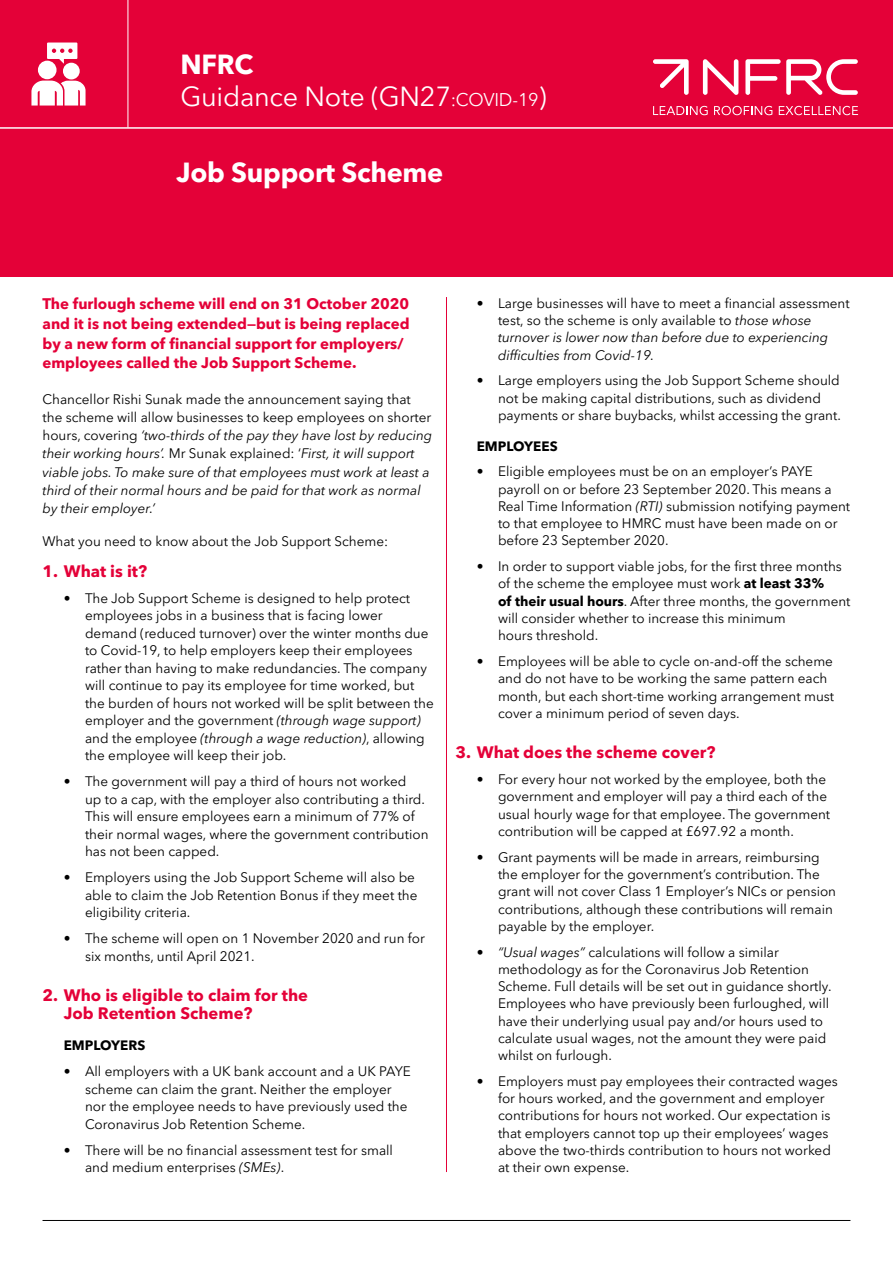
<style>
.page{position:relative;width:893px;height:1263px;background:#fff}
.page>*{position:absolute;margin:0;border:0;box-sizing:border-box;transform-origin:0 0}
.t1{font:27px/31.5px "Avenir Next W1 G";letter-spacing:-.01em;color:#fff}
.t2{font:700 27px "Avenir Next W1 G";letter-spacing:-.01em;color:#fff}
.t3{font:700 16.5px/18.3px "Avenir Next LT Pro";color:#e40138}
.t4{font:700 15px/19.8px "Avenir Next W1 G";color:#e40138}
.t5{font:13.5px/17.2px "Avenir Next W1 G";color:#000}
.t6{font:italic 13.5px/18.3px "Avenir Next W1 G";color:#000}
.t7{font:700 13.5px "Avenir Next LT Pro";color:#000}
.s1{font-weight:700}
.s2{font-size:18px}
.s3{font-style:normal}
.s4{font-style:italic}
</style>
<div class="page">
<div style="left:0;top:0;width:893px;height:277px;background:#e40138"></div>
<hr style="left:128px;top:0;width:1px;height:128px;background:#fff">
<hr style="left:0;top:128px;width:893px;height:1px;background:#fff">
<svg style="left:653px;top:106px;width:55px;height:9px"></svg>
<svg style="left:714px;top:106px;width:58px;height:9px"></svg>
<svg style="left:779px;top:106px;width:79px;height:9px"></svg>
<svg style="left:703px;top:59px;width:35px;height:36px"></svg>
<svg style="left:745px;top:59px;width:113px;height:36px"></svg>
<svg style="left:653px;top:59px;width:36px;height:36px"></svg>
<svg style="left:31px;top:43px;width:55px;height:63px"></svg>
<hr style="left:43px;top:1220px;width:807px;height:1px;background:#000">
<hr style="left:446px;top:297px;width:1px;height:875px;background:#e40138">
<h1 class="t1" style="left:180px;top:46px;width:368px"><span class="s1">NFRC<br></span>Guidance Note (GN27<span class="s2">:COVID-19</span>)</h1>
<h1 class="t2" style="left:176px;top:151px;width:268px">Job Support Scheme</h1>
<p class="t4" style="left:43px;top:293px;width:369px">The furlough scheme will end on 31 October 2020 and it is not being extended—but is being replaced by a new form of financial support for employers/ employees called the Job Support Scheme.</p>
<p class="t6" style="left:43px;top:388px;width:391px"><span class="s3">Chancellor Rishi Sunak made the announcement saying that the scheme will allow businesses to keep employees on shorter hours, covering</span> ‘two-thirds of the pay they have lost by reducing their working hours’. <span class="s3">Mr Sunak explained: ‘</span>First, it will support viable jobs. To make sure of that employees must work at least a third of their normal hours and be paid for that work as normal by their employer.’</p>
<p class="t5" style="left:43px;top:531px;width:347px">What you need to know about the Job Support Scheme:</p>
<p class="t3" style="left:43px;top:561px;width:106px">1. What is it?</p>
<p class="t5" style="left:85px;top:588px;width:350px;text-indent:-21px">• The Job Support Scheme is designed to help protect employees jobs in a business that is facing lower demand (reduced turnover) over the winter months due to Covid-19, to help employers keep their employees rather than having to make redundancies. The company will continue to pay its employee for time worked, but the burden of hours not worked will be split between the employer and the government <span class="s4">(through wage support) </span>and the employee <span class="s4">(through a wage reduction)</span>, allowing the employee will keep their job.</p>
<p class="t5" style="left:85px;top:771px;width:345px;text-indent:-21px">• The government will pay a third of hours not worked<br>up to a cap, with the employer also contributing a third.<br>This will ensure employees earn a minimum of 77% of their normal wages, where the government contribution has not been capped.</p>
<p class="t5" style="left:85px;top:867px;width:334px;text-indent:-21px">• Employers using the Job Support Scheme will also be able to claim the Job Retention Bonus if they meet the eligibility criteria.</p>
<p class="t5" style="left:85px;top:928px;width:341px;line-height:18.3px;text-indent:-21px">• The scheme will open on 1 November 2020 and run for six months, until April 2021.</p>
<p class="t3" style="left:64px;top:986px;width:246px;text-indent:-21px">2. Who is eligible to claim for the<br>Job Retention Scheme?</p>
<p class="t7" style="left:64px;top:1037px;width:83px">EMPLOYERS</p>
<p class="t5" style="left:85px;top:1061px;width:327px;text-indent:-21px">• All employers with a UK bank account and a UK PAYE scheme can claim the grant. Neither the employer nor the employee needs to have previously used the Coronavirus Job Retention Scheme.</p>
<p class="t5" style="left:85px;top:1140px;width:309px;text-indent:-21px">• There will be no financial assessment test for small and medium enterprises <span class="s4">(SMEs)</span>.</p>
<p class="t5" style="left:498px;top:293px;width:353px;text-indent:-21px">• Large businesses will have to meet a financial assessment test, so the scheme is only available to <span class="s4">those whose turnover is lower now than before due to experiencing difficulties from Covid-19.</span></p>
<p class="t5" style="left:498px;top:371px;width:344px;text-indent:-21px">• Large employers using the Job Support Scheme should not be making capital distributions, such as dividend payments or share buybacks, whilst accessing the grant.</p>
<p class="t7" style="left:477px;top:438px;width:82px">EMPLOYEES</p>
<p class="t5" style="left:498px;top:462px;width:354px;text-indent:-21px">• Eligible employees must be on an employer’s PAYE payroll on or before 23 September 2020. This means a Real Time Information <span class="s4">(RTI)</span> submission notifying payment to that employee to HMRC must have been made on or before 23 September 2020.</p>
<p class="t5" style="left:498px;top:557px;width:354px;text-indent:-21px">• In order to support viable jobs, for the first three months of the scheme the employee must work <span class="s1">at least 33%<br>of their usual hours</span>. After three months, the government will consider whether to increase this minimum<br>hours threshold.</p>
<p class="t5" style="left:498px;top:651px;width:338px;text-indent:-21px">• Employees will be able to cycle on-and-off the scheme and do not have to be working the same pattern each month, but each short-time working arrangement must cover a minimum period of seven days.</p>
<p class="t3" style="left:455px;top:743px;width:261px">3. What does the scheme cover?</p>
<p class="t5" style="left:498px;top:770px;width:334px;text-indent:-21px">• For every hour not worked by the employee, both the government and employer will pay a third each of the usual hourly wage for that employee. The government contribution will be capped at £697.92 a month.</p>
<p class="t5" style="left:498px;top:847px;width:340px;text-indent:-21px">• Grant payments will be made in arrears, reimbursing the employer for the government’s contribution. The grant will not cover Class 1 Employer’s NICs or pension contributions, although these contributions will remain payable by the employer.</p>
<p class="t5" style="left:498px;top:942px;width:335px;text-indent:-21px"><span class="s4">• “Usual wages”</span> calculations will follow a similar methodology as for the Coronavirus Job Retention Scheme. Full details will be set out in guidance shortly.<br>Employees who have previously been furloughed, will have their underlying usual pay and/or hours used to calculate usual wages, not the amount they were paid whilst on furlough.</p>
<p class="t5" style="left:498px;top:1071px;width:341px;text-indent:-21px">• Employers must pay employees their contracted wages for hours worked, and the government and employer contributions for hours not worked. Our expectation is that employers cannot top up their employees’ wages above the two-thirds contribution to hours not worked at their own expense.</p>
</div>
